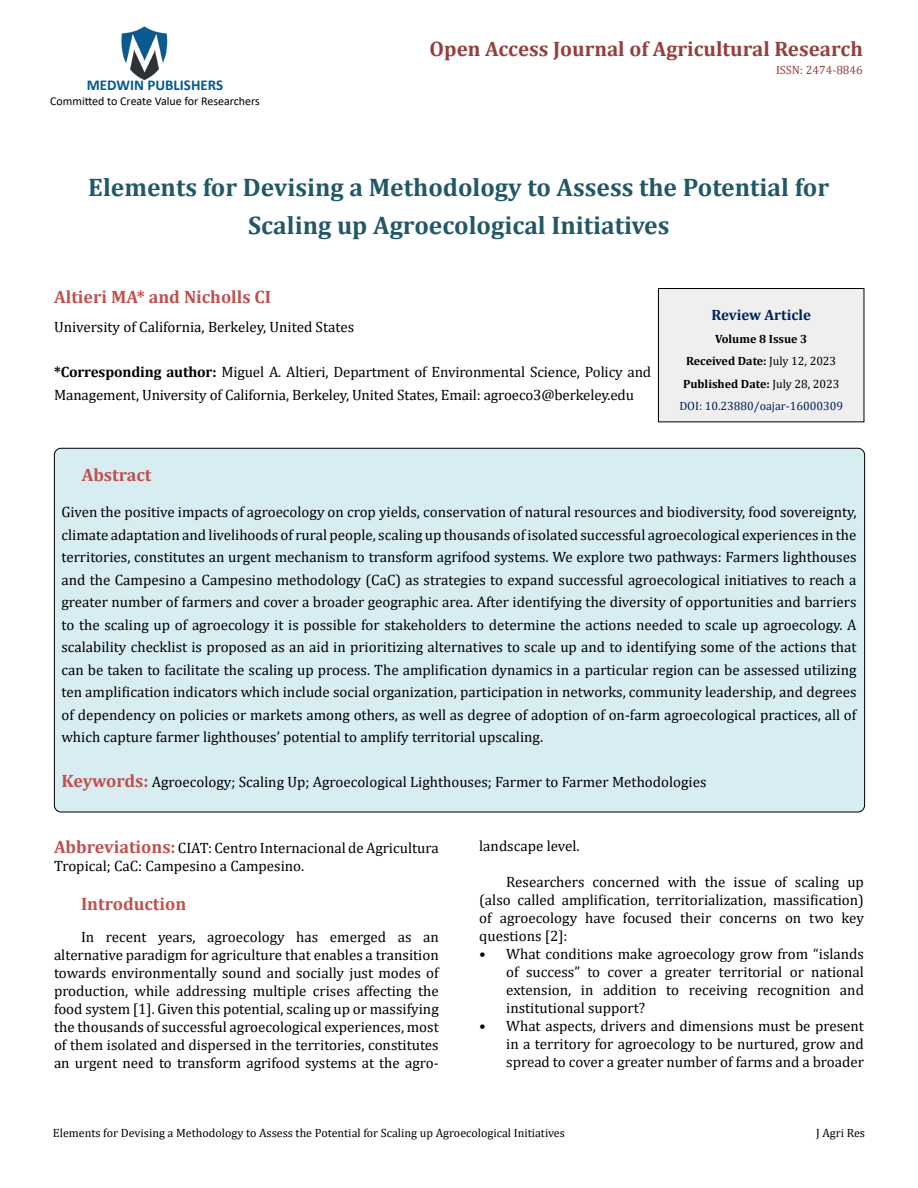
<style>
.page{position:relative;width:918px;height:1188px;background:#fff}
.page>*{position:absolute;margin:0;border:0;box-sizing:border-box;transform-origin:0 0}
.t1{font:700 25.5px/37.5px "Cambria";color:#215868;text-align:center}
.t2{font:700 21px "Cambria";color:#953f3c}
.t3{font:700 18px "Cambria";color:#c0504d}
.t4{font:15px/18px "Cambria";color:#000;text-align:justify}
.t5{font:700 15px "Calibri";color:#005991}
.t6{font:700 15px "Cambria";color:#002060}
.t7{font:12px "Cambria";color:#000}
.t8{font:700 12px/22.5px "Cambria";color:#000;text-align:center}
.t9{font:12px "Calibri";color:#000}
.t10{font:12px "Cambria";color:#953f3c}
.s1{font-weight:700}
.s2{font-weight:400}
.s3{font-weight:400;color:#002060}
.s4{font-weight:700;font-size:18px;color:#c0504d}
</style>
<div class="page">
<img style="left:121px;top:26px;width:47px;height:55px">
<div style="left:658px;top:289px;width:206px;height:133px;background:#efefef"></div>
<div style="left:658px;top:288px;width:206px;height:134px;border:1px solid #000"></div>
<div style="left:54px;top:448px;width:811px;height:364px;background:#d8edf2;border-radius:7px"></div>
<p class="t5" style="left:87px;top:75px;width:138px">MEDWIN PUBLISHERS</p>
<p class="t9" style="left:50px;top:92px;width:211px">Committed to Create Value for Researchers</p>
<h2 class="t2" style="left:430px;top:34px;width:435px">Open Access Journal of Agricultural Research</h2>
<p class="t10" style="left:776px;top:63px;width:88px">ISSN: 2474-8846</p>
<h1 class="t1" style="left:88px;top:168px;width:742px">Elements for Devising a Methodology to Assess the Potential for<br>Scaling up Agroecological Initiatives</h1>
<p class="t3" style="left:54px;top:284px;width:219px">Altieri MA* and Nicholls CI</p>
<p class="t4" style="left:54px;top:318px;width:302px">University of California, Berkeley, United States</p>
<p class="t4" style="left:54px;top:361px;width:599px;line-height:22.5px"><span class="s1">*Corresponding author:</span> Miguel A. Altieri, Department of Environmental Science, Policy and<br>Management, University of California, Berkeley, United States, Email: agroeco3@berkeley.edu</p>
<p class="t6" style="left:711px;top:304px;width:101px">Review Article</p>
<p class="t8" style="left:679px;top:327px;width:165px">Volume 8 Issue 3<br>Received Date: <span class="s2">July 12, 2023<br></span>Published Date: <span class="s2">July 28, 2023<br></span><span class="s3">DOI: 10.23880/oajar-16000309</span></p>
<p class="t3" style="left:82px;top:462px;width:71px">Abstract</p>
<p class="t4" style="left:62px;top:501px;width:797px;line-height:22.5px">Given the positive impacts of agroecology on crop yields, conservation of natural resources and biodiversity, food sovereignty, climate adaptation and livelihoods of rural people, scaling up thousands of isolated successful agroecological experiences in the territories, constitutes an urgent mechanism to transform agrifood systems. We explore two pathways: Farmers lighthouses and the Campesino a Campesino methodology (CaC) as strategies to expand successful agroecological initiatives to reach a greater number of farmers and cover a broader geographic area. After identifying the diversity of opportunities and barriers to the scaling up of agroecology it is possible for stakeholders to determine the actions needed to scale up agroecology. A scalability checklist is proposed as an aid in prioritizing alternatives to scale up and to identifying some of the actions that can be taken to facilitate the scaling up process. The amplification dynamics in a particular region can be assessed utilizing ten amplification indicators which include social organization, participation in networks, community leadership, and degrees of dependency on policies or markets among others, as well as degree of adoption of on-farm agroecological practices, all of which capture farmer lighthouses’ potential to amplify territorial upscaling.</p>
<p class="t4" style="left:62px;top:773px;width:647px"><span class="s4">Keywords:</span> Agroecology; Scaling Up; Agroecological Lighthouses; Farmer to Farmer Methodologies</p>
<p class="t4" style="left:54px;top:839px;width:386px"><span class="s4">Abbreviations:</span> CIAT: Centro Internacional de Agricultura<br>Tropical; CaC: Campesino a Campesino.</p>
<p class="t3" style="left:81px;top:891px;width:107px">Introduction</p>
<p class="t4" style="left:54px;top:927px;width:386px;text-indent:27px">In recent years, agroecology has emerged as an alternative paradigm for agriculture that enables a transition towards environmentally sound and socially just modes of production, while addressing multiple crises affecting the food system [1]. Given this potential, scaling up or massifying the thousands of successful agroecological experiences, most of them isolated and dispersed in the territories, constitutes an urgent need to transform agrifood systems at the agro-</p>
<p class="t4" style="left:479px;top:837px;width:102px">landscape level.</p>
<p class="t4" style="left:479px;top:873px;width:386px;text-indent:27px">Researchers concerned with the issue of scaling up (also called amplification, territorialization, massification) of agroecology have focused their concerns on two key questions [2]:</p>
<p class="t4" style="left:506px;top:945px;width:359px;text-indent:-27px">• What conditions make agroecology grow from “islands of success” to cover a greater territorial or national extension, in addition to receiving recognition and institutional support?</p>
<p class="t4" style="left:506px;top:1017px;width:359px;text-indent:-27px">• What aspects, drivers and dimensions must be present in a territory for agroecology to be nurtured, grow and spread to cover a greater number of farms and a broader</p>
<p class="t7" style="left:53px;top:1126px;width:514px">Elements for Devising a Methodology to Assess the Potential for Scaling up Agroecological Initiatives</p>
<p class="t7" style="left:816px;top:1126px;width:50px">J Agri Res</p>
</div>
